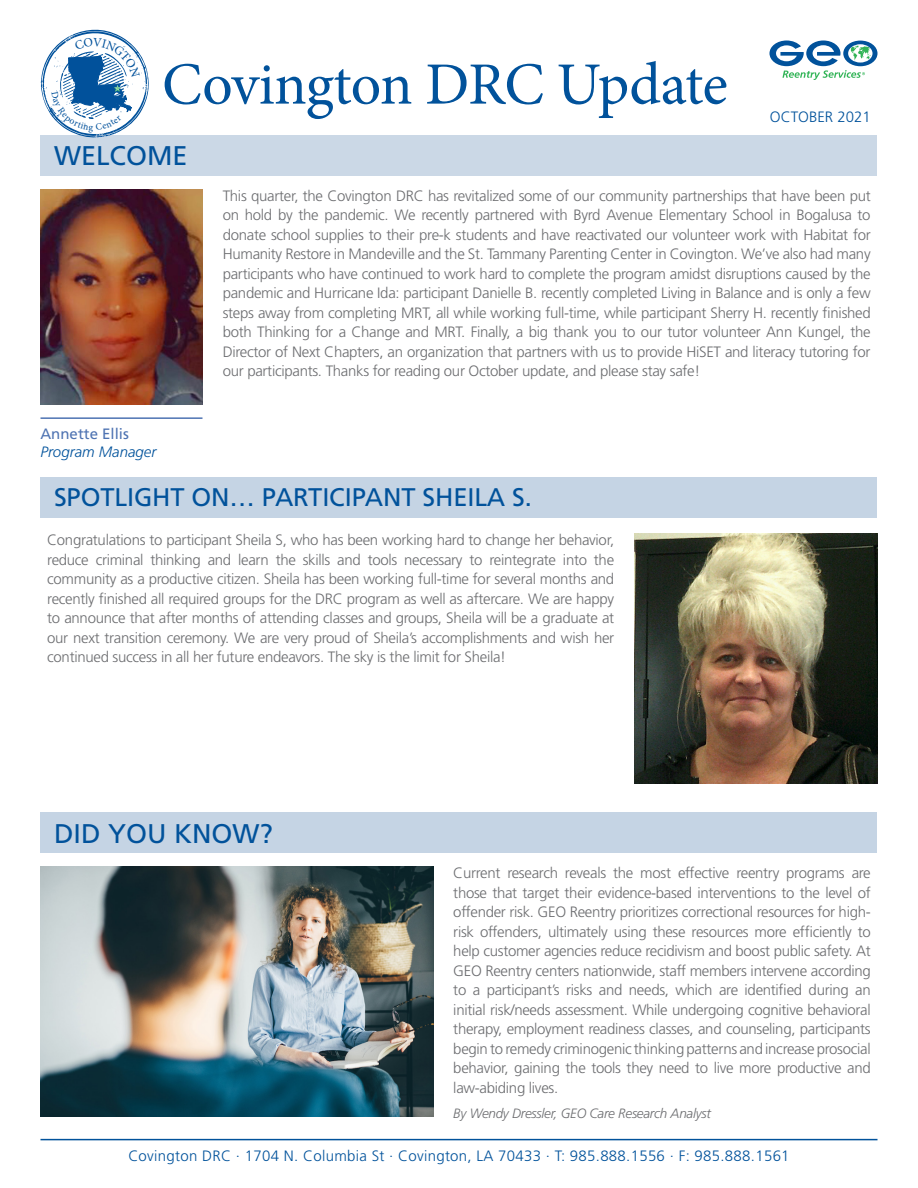
<style>
.page{position:relative;width:918px;height:1188px;background:#fff}
.page>*{position:absolute;margin:0;border:0;box-sizing:border-box;transform-origin:0 0}
.t1{font:60px "Minion Pro";letter-spacing:-.015em;color:#01529b}
.Box_Title{font:27px "Frutiger";color:#01529b}
.Box_Title-2{font:25.5px "Frutiger";letter-spacing:-.005em;color:#01529b}
.Gray_Paragraph{font:300 15px/19.5px "Frutiger";letter-spacing:-.02em;color:#6c6d70;text-align:justify}
.Date{font:300 15px "Frutiger";letter-spacing:.02em;color:#01529b}
.t2{font:italic 300 15px "Frutiger";color:#01529b}
.Staff_Person{font:15px "Frutiger";color:#4e73b2}
.Date-2{font:300 15px "Frutiger";color:#01529b}
.Did_You_Know_Credit{font:italic 300 13.5px "Frutiger";letter-spacing:-.02em;color:#6c6d70}
</style>
<div class="page">
<hr style="left:40px;top:1139px;width:838px;height:1px;background:#01529b">
<div style="left:40px;top:135px;width:838px;height:41px;background:#cbd8e6"></div>
<svg style="left:770px;top:41px;width:108px;height:39px"></svg>
<hr style="left:40px;top:417px;width:162px;height:2px;background:#4e73b2">
<img style="left:40px;top:189px;width:162px;height:216px">
<div style="left:40px;top:477px;width:838px;height:41px;background:#c5d4e4"></div>
<img style="left:40px;top:867px;width:393px;height:250px">
<div style="left:40px;top:812px;width:838px;height:41px;background:#c5d4e4"></div>
<img style="left:634px;top:534px;width:244px;height:249px">
<svg style="left:41px;top:29px;width:108px;height:109px"></svg>
<p class="t1" style="left:162px;top:44px;width:567px">Covington DRC Update</p>
<p class="Box_Title" style="left:54px;top:140px;width:135px">WELCOME</p>
<p class="Date-2" style="left:770px;top:108px;width:102px">OCTOBER 2021</p>
<p class="Gray_Paragraph" style="left:223px;top:186px;width:650px">This quarter, the Covington DRC has revitalized some of our community partnerships that have been put on hold by the pandemic. We recently partnered with Byrd Avenue Elementary School in Bogalusa to donate school supplies to their pre-k students and have reactivated our volunteer work with Habitat for Humanity Restore in Mandeville and the St. Tammany Parenting Center in Covington. We’ve also had many participants who have continued to work hard to complete the program amidst disruptions caused by the pandemic and Hurricane Ida: participant Danielle B. recently completed Living in Balance and is only a few steps away from completing MRT, all while working full-time, while participant Sherry H. recently finished both Thinking for a Change and MRT. Finally, a big thank you to our tutor volunteer Ann Kungel, the Director of Next Chapters, an organization that partners with us to provide HiSET and literacy tutoring for our participants. Thanks for reading our October update, and please stay safe!</p>
<p class="Staff_Person" style="left:40px;top:425px;width:90px">Annette Ellis</p>
<p class="t2" style="left:40px;top:443px;width:117px">Program Manager</p>
<p class="Box_Title-2" style="left:54px;top:483px;width:479px">SPOTLIGHT ON… PARTICIPANT SHEILA S.</p>
<p class="Gray_Paragraph" style="left:47px;top:530px;width:569px">Congratulations to participant Sheila S, who has been working hard to change her behavior, reduce criminal thinking and learn the skills and tools necessary to reintegrate into the community as a productive citizen. Sheila has been working full-time for several months and recently finished all required groups for the DRC program as well as aftercare. We are happy to announce that after months of attending classes and groups, Sheila will be a graduate at our next transition ceremony. We are very proud of Sheila’s accomplishments and wish her continued success in all her future endeavors. The sky is the limit for Sheila!</p>
<p class="Box_Title" style="left:54px;top:818px;width:221px">DID YOU KNOW?</p>
<p class="Gray_Paragraph" style="left:453px;top:863px;width:419px">Current research reveals the most effective reentry programs are those that target their evidence-based interventions to the level of offender risk. GEO Reentry prioritizes correctional resources for high&shy;risk offenders, ultimately using these resources more efficiently to help customer agencies reduce recidivism and boost public safety. At GEO Reentry centers nationwide, staff members intervene according to a participant’s risks and needs, which are identified during an initial risk/needs assessment. While undergoing cognitive behavioral therapy, employment readiness classes, and counseling, participants begin to remedy criminogenic thinking patterns and increase prosocial behavior, gaining the tools they need to live more productive and law-abiding lives.</p>
<p class="Did_You_Know_Credit" style="left:453px;top:1106px;width:259px">By Wendy Dressler, GEO Care Research Analyst</p>
<p class="Date" style="left:128px;top:1147px;width:663px">Covington DRC ∙ 1704 N. Columbia St ∙ Covington, LA 70433 ∙ T: 985.888.1556 ∙ F: 985.888.1561</p>
</div>
